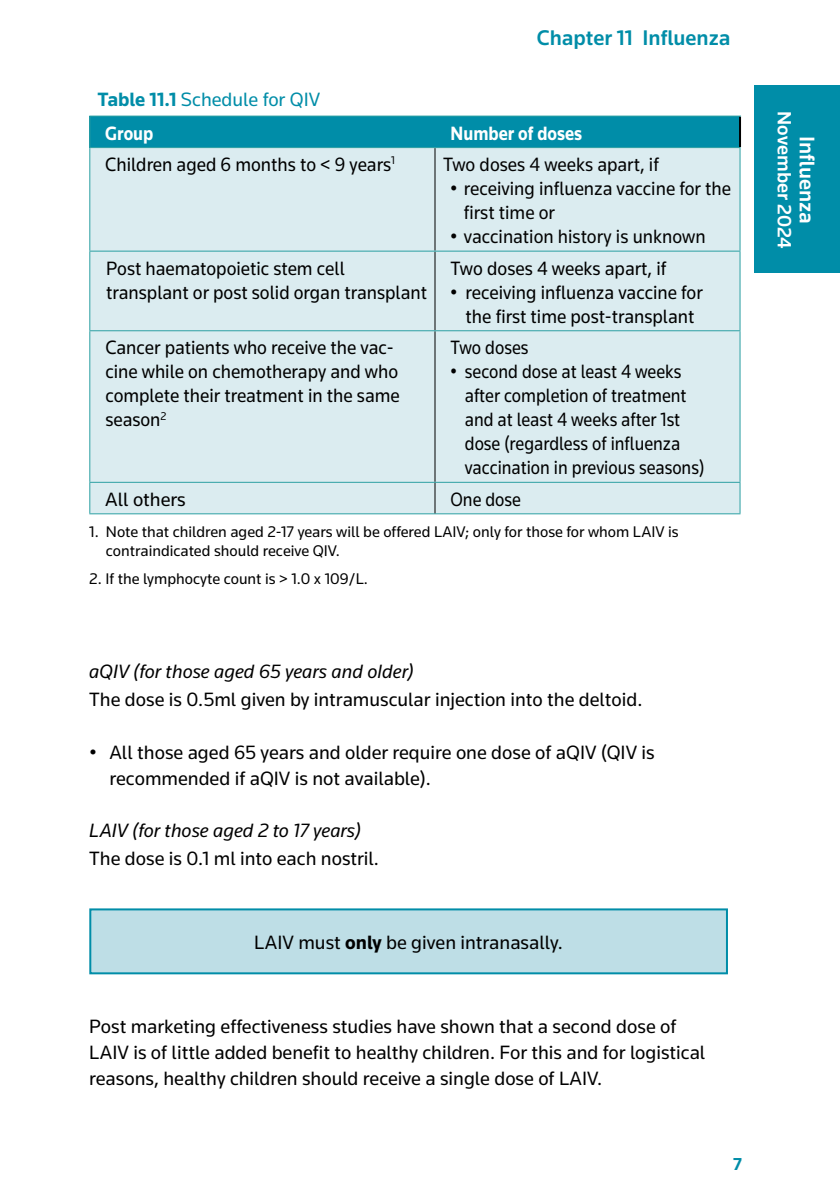
<style>
.page{position:relative;width:840px;height:1191px;background:#fff}
.page>*{position:absolute;margin:0;border:0;box-sizing:border-box;transform-origin:0 0}
.t1{font:500 22px "Knowledge";color:#008da8}
.t2{font:500 22px "Knowledge";color:#fff}
.t3{font:20px/26px "Knowledge";color:#000}
.t4{font:20px/24px "Knowledge";color:#000;scale:.95 1}
.t5{font:20px/24px "Knowledge";color:#000;scale:.9 1}
.t6{font:20px/24px "Knowledge";color:#030303;scale:.95 1}
.t7{font:italic 20px "Knowledge";color:#000}
.t8{font:20px "Knowledge";color:#008da8}
.t9{font:700 20px "Knowledge";color:#fff;scale:.9 1}
.t10{font:500 20px "Knowledge";color:#fff}
.t11{font:700 18px "Knowledge";color:#008da8}
.t12{font:16px/19.2px "Knowledge";color:#000}
.s1{font-weight:700}
.s2{font-style:italic}
</style>
<div class="page">
<div style="left:754px;top:85px;width:85px;height:187px;background:#008da8"></div>
<div style="left:90px;top:116px;width:649px;height:32px;background:#008da8"></div>
<div style="left:90px;top:148px;width:649px;height:365px;background:#dbecf0"></div>
<hr style="left:738px;top:117px;width:2px;height:30px;background:#000">
<hr style="left:89px;top:117px;width:1px;height:30px;background:#2da0a3">
<hr style="left:89px;top:148px;width:1px;height:103px;background:#2da0a3">
<hr style="left:434px;top:148px;width:1px;height:103px;background:#000">
<hr style="left:739px;top:148px;width:1px;height:103px;background:#2da0a3">
<hr style="left:89px;top:252px;width:1px;height:78px;background:#2da0a3">
<hr style="left:434px;top:252px;width:1px;height:78px;background:#000">
<hr style="left:739px;top:252px;width:1px;height:78px;background:#2da0a3">
<hr style="left:89px;top:331px;width:1px;height:151px;background:#2da0a3">
<hr style="left:434px;top:331px;width:1px;height:151px;background:#000">
<hr style="left:739px;top:331px;width:1px;height:151px;background:#2da0a3">
<hr style="left:89px;top:483px;width:1px;height:30px;background:#2da0a3">
<hr style="left:89px;top:116px;width:346px;height:1px;background:#2da0a3">
<hr style="left:435px;top:116px;width:305px;height:1px;background:#2da0a3">
<hr style="left:89px;top:147px;width:346px;height:1px;background:#2da0a3">
<hr style="left:435px;top:147px;width:305px;height:1px;background:#2da0a3">
<hr style="left:89px;top:251px;width:346px;height:1px;background:#2da0a3">
<hr style="left:435px;top:251px;width:305px;height:1px;background:#2da0a3">
<hr style="left:89px;top:330px;width:346px;height:1px;background:#2da0a3">
<hr style="left:435px;top:330px;width:305px;height:1px;background:#2da0a3">
<hr style="left:89px;top:482px;width:346px;height:1px;background:#2da0a3">
<hr style="left:435px;top:482px;width:305px;height:1px;background:#2da0a3">
<hr style="left:89px;top:513px;width:346px;height:1px;background:#2da0a3">
<hr style="left:435px;top:513px;width:305px;height:1px;background:#2da0a3">
<hr style="left:434px;top:483px;width:1px;height:30px;background:#000">
<hr style="left:739px;top:483px;width:1px;height:30px;background:#2da0a3">
<div style="left:90px;top:909px;width:636px;height:64px;background:#bedee6"></div>
<div style="left:89px;top:908px;width:638px;height:66px;border:2px solid #008da8"></div>
<p class="t8" style="left:98px;top:87px;width:224px"><span class="s1">Table 11.1</span> Schedule for QIV</p>
<p class="t1" style="left:536px;top:24px;width:195px">Chapter 11 Influenza</p>
<p class="t9" style="left:105px;top:121px;width:55px">Group</p>
<p class="t9" style="left:450px;top:121px;width:148px">Number of doses</p>
<p class="t4" style="left:105px;top:152px;width:306px">Children aged 6 months to &lt; 9 years<sup>1</sup></p>
<p class="t6" style="left:443px;top:152px;width:229px">Two doses 4 weeks apart, if</p>
<p class="t6" style="left:463px;top:176px;width:282px;text-indent:-13px">• receiving influenza vaccine for the first time or</p>
<p class="t6" style="left:450px;top:224px;width:270px">• vaccination history is unknown</p>
<p class="t4" style="left:106px;top:256px;width:339px">Post haematopoietic stem cell transplant or post solid organ transplant</p>
<p class="t4" style="left:450px;top:256px;width:229px">Two doses 4 weeks apart, if</p>
<p class="t4" style="left:450px;top:280px;width:267px;text-align:center">• receiving influenza vaccine for the first time post-transplant</p>
<p class="t4" style="left:105px;top:335px;width:311px">Cancer patients who receive the vac&shy;cine while on chemotherapy and who complete their treatment in the same season<sup>2</sup></p>
<p class="t5" style="left:450px;top:335px;width:88px">Two doses</p>
<p class="t5" style="left:464px;top:359px;width:267px;text-indent:-14px">• second dose at least 4 weeks after completion of treatment and at least 4 weeks after 1st dose (regardless of influenza vaccination in previous seasons)</p>
<p class="t3" style="left:105px;top:486px;width:82px">All others</p>
<p class="t5" style="left:450px;top:487px;width:80px">One dose</p>
<p class="t12" style="left:106px;top:521px;width:574px;text-indent:-17px">1. Note that children aged 2-17 years will be offered LAIV; only for those for whom LAIV is contraindicated should receive QIV.</p>
<p class="t12" style="left:89px;top:569px;width:280px">2. If the lymphocyte count is &gt; 1.0 x 109/L.</p>
<p class="t7" style="left:89px;top:659px;width:325px">aQIV (for those aged 65 years and older)</p>
<p class="t3" style="left:89px;top:686px;width:554px">The dose is 0.5ml given by intramuscular injection into the deltoid.</p>
<p class="t3" style="left:109px;top:739px;width:546px;text-indent:-20px"><span class="s2">•</span> All those aged 65 years and older require one dose of aQIV (QIV is recommended if aQIV is not available).</p>
<p class="t7" style="left:89px;top:818px;width:273px">LAIV (for those aged 2 to 17 years)</p>
<p class="t3" style="left:89px;top:845px;width:291px">The dose is 0.1 ml into each nostril.</p>
<p class="t3" style="left:254px;top:929px;width:310px">LAIV must <span class="s1">only</span> be given intranasally.</p>
<p class="t3" style="left:89px;top:1013px;width:617px">Post marketing effectiveness studies have shown that a second dose of<br>LAIV is of little added benefit to healthy children. For this and for logistical reasons, healthy children should receive a single dose of LAIV.</p>
<p class="t11" style="left:732px;top:1153px;width:10px">7</p>
<p class="t10" style="left:796px;top:111px;width:139px;rotate:90deg">November 2024</p>
<p class="t2" style="left:820px;top:136px;width:89px;rotate:90deg">Influenza</p>
</div>
